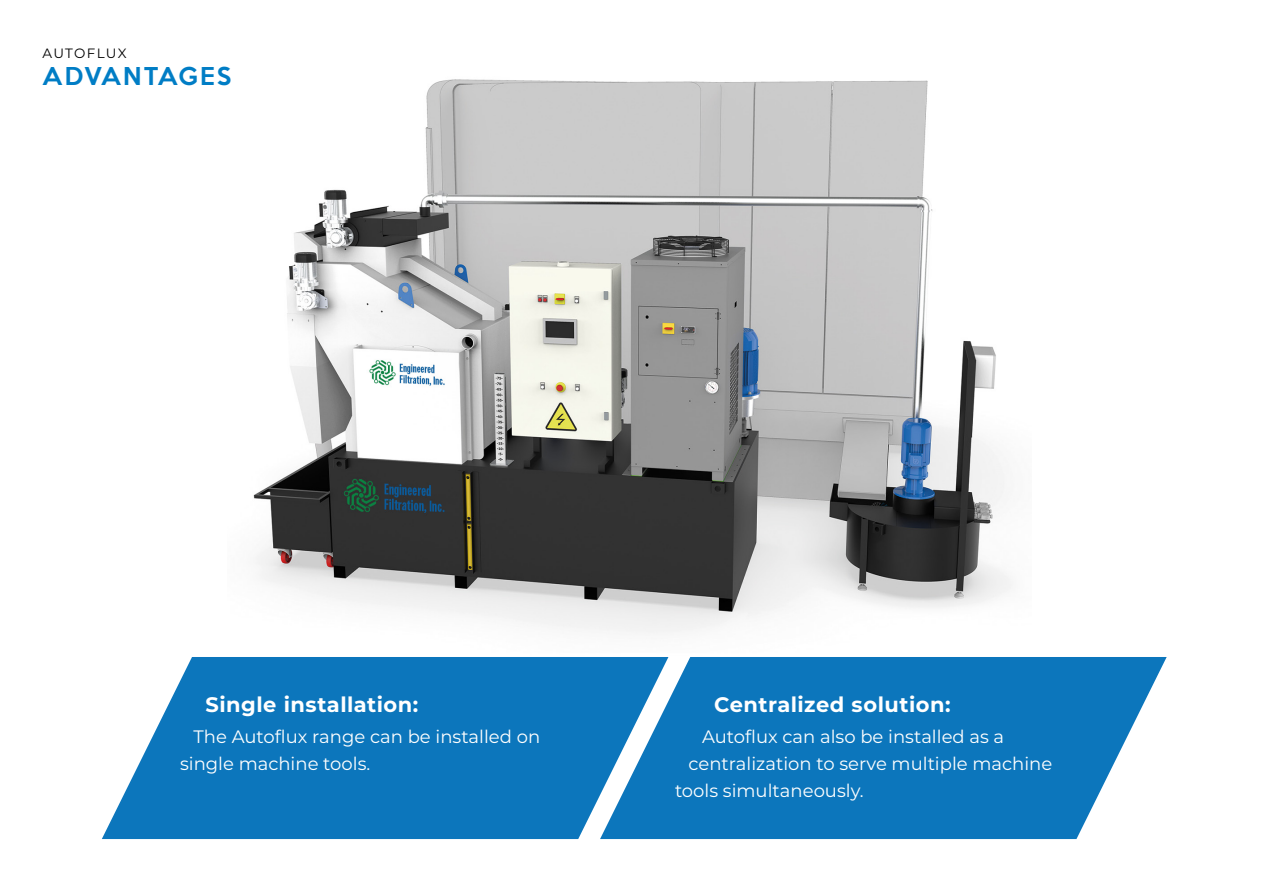
<style>
.page{position:relative;width:1263px;height:893px;background:#fff}
.page>*{position:absolute;margin:0;border:0;box-sizing:border-box;transform-origin:0 0}
.t1{font:500 22.5px "Keep Calm";letter-spacing:.1em;color:#007dc5}
.t2{font:700 21px "Montserrat";letter-spacing:.02em;color:#fff}
.t3{font:18px "Montserrat";color:#fff}
.t4{font:13.5px "Montserrat";letter-spacing:.09em;color:#000}
</style>
<div class="page">
<img style="left:253px;top:79px;width:759px;height:554px">
<svg style="left:102px;top:657px;width:498px;height:182px;background:#2383c2"></svg>
<svg style="left:600px;top:657px;width:567px;height:182px;background:#2785c3"></svg>
<p class="t4" style="left:43px;top:44px;width:86px">AUTOFLUX</p>
<p class="t1" style="left:43px;top:56px;width:190px">ADVANTAGES</p>
<p class="t2" style="left:206px;top:689px;width:214px">Single installation:</p>
<p class="t3" style="left:194px;top:724px;width:348px">The Autoflux range can be installed on</p>
<p class="t3" style="left:180px;top:751px;width:192px">single machine tools.</p>
<p class="t2" style="left:714px;top:689px;width:238px">Centralized solution:</p>
<p class="t3" style="left:702px;top:724px;width:304px">Autoflux can also be installed as a</p>
<p class="t3" style="left:688px;top:751px;width:365px">centralization to serve multiple machine</p>
<p class="t3" style="left:675px;top:778px;width:190px">tools simultaneously.</p>
</div>
